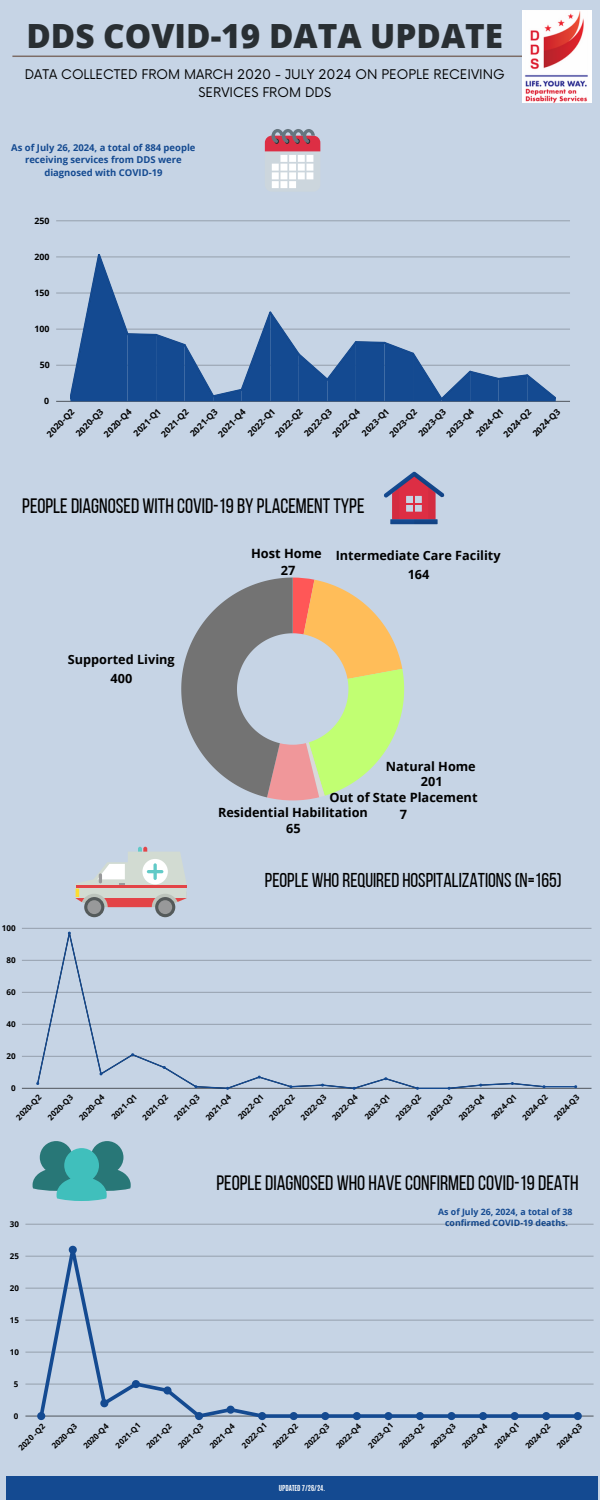
<style>
.page{position:relative;width:600px;height:1500px;background:#c6d4e5}
.page>*{position:absolute;margin:0;border:0;box-sizing:border-box;transform-origin:0 0}
.t1{font:800 33.3px "Open Sans";color:#292f33}
.t2{font:20.8px "Bebas Neue";color:#000}
.t3{font:20px "Bebas Neue";color:#000}
.t4{font:13px/18px "Now";color:#000;text-align:center}
.t5{font:700 12.8px/17.2px "Open Sans";color:#000;text-align:center}
.t6{font:700 12.7px/18.5px "Open Sans";color:#000;text-align:center}
.t7{font:700 9.5px/12.6px "Open Sans";color:#144a91;text-align:center}
.t8{font:700 8.8px "Open Sans";color:#000}
.t9{font:700 8.8px/11.7px "Open Sans";color:#144a91;text-align:center}
.t10{font:700 8.1px "Open Sans";color:#000}
.t11{font:700 8px "Open Sans";color:#000}
.t12{font:700 6.9px "Antonio";color:#fdfdfd}
</style>
<div class="page">
<div style="left:6px;top:1476px;width:592px;height:24px;background:#144a91"></div>
<hr style="left:12px;top:56px;width:510px;height:1px;background:#7d6d67">
<hr style="left:56px;top:401px;width:514px;height:1px;background:#465d7b">
<hr style="left:56px;top:365px;width:514px;height:1px;background:#a1acba">
<hr style="left:56px;top:329px;width:514px;height:1px;background:#a6b2c1">
<hr style="left:56px;top:293px;width:514px;height:1px;background:#acb8c7">
<hr style="left:56px;top:257px;width:514px;height:1px;background:#b1becd">
<hr style="left:56px;top:220px;width:514px;height:1px;background:#a3afbd">
<svg style="left:70px;top:255px;width:486px;height:146px"></svg>
<img style="left:522px;top:11px;width:69px;height:92px">
<svg style="left:265px;top:129px;width:55px;height:60px"></svg>
<svg style="left:384px;top:472px;width:61px;height:52px"></svg>
<svg style="left:33px;top:1141px;width:98px;height:60px"></svg>
<svg style="left:138px;top:847px;width:4px;height:10px"></svg>
<svg style="left:143px;top:847px;width:4px;height:10px"></svg>
<svg style="left:76px;top:852px;width:110px;height:65px"></svg>
<hr style="left:22px;top:1088px;width:570px;height:1px;background:#656c75">
<hr style="left:22px;top:1056px;width:570px;height:1px;background:#9da8b6">
<hr style="left:22px;top:1024px;width:570px;height:1px;background:#9da8b6">
<hr style="left:22px;top:992px;width:570px;height:1px;background:#9da8b6">
<hr style="left:22px;top:960px;width:570px;height:1px;background:#9da8b6">
<hr style="left:22px;top:928px;width:570px;height:1px;background:#9ca7b5">
<hr style="left:417px;top:1088px;width:32px;height:1px;background:#144a91">
<hr style="left:544px;top:1086px;width:32px;height:1px;background:#144a91">
<svg style="left:36px;top:932px;width:383px;height:158px"></svg>
<svg style="left:448px;top:1082px;width:98px;height:8px"></svg>
<hr style="left:25px;top:1416px;width:569px;height:1px;background:#000;opacity:.6">
<hr style="left:25px;top:1384px;width:569px;height:1px;background:#a9b5c3">
<hr style="left:25px;top:1352px;width:569px;height:1px;background:#a7b3c1">
<hr style="left:25px;top:1320px;width:569px;height:1px;background:#a6b2c1">
<hr style="left:25px;top:1288px;width:569px;height:1px;background:#a5b1bf">
<hr style="left:25px;top:1256px;width:569px;height:1px;background:#a4b0be">
<hr style="left:25px;top:1224px;width:569px;height:1px;background:#a3aebc">
<svg style="left:266px;top:1414px;width:24px;height:4px"></svg>
<svg style="left:298px;top:1414px;width:23px;height:4px"></svg>
<svg style="left:329px;top:1414px;width:24px;height:4px"></svg>
<svg style="left:361px;top:1414px;width:23px;height:4px"></svg>
<svg style="left:392px;top:1414px;width:24px;height:4px"></svg>
<svg style="left:424px;top:1414px;width:23px;height:4px"></svg>
<svg style="left:456px;top:1414px;width:23px;height:4px"></svg>
<svg style="left:487px;top:1414px;width:24px;height:4px"></svg>
<svg style="left:519px;top:1414px;width:23px;height:4px"></svg>
<svg style="left:550px;top:1414px;width:24px;height:4px"></svg>
<svg style="left:37px;top:1245px;width:229px;height:176px"></svg>
<svg style="left:290px;top:1412px;width:8px;height:8px"></svg>
<svg style="left:321px;top:1412px;width:8px;height:8px"></svg>
<svg style="left:353px;top:1412px;width:8px;height:8px"></svg>
<svg style="left:384px;top:1412px;width:8px;height:8px"></svg>
<svg style="left:416px;top:1412px;width:8px;height:8px"></svg>
<svg style="left:447px;top:1412px;width:9px;height:8px"></svg>
<svg style="left:479px;top:1412px;width:8px;height:8px"></svg>
<svg style="left:511px;top:1412px;width:8px;height:8px"></svg>
<svg style="left:542px;top:1412px;width:8px;height:8px"></svg>
<svg style="left:574px;top:1412px;width:8px;height:8px"></svg>
<svg style="left:181px;top:578px;width:223px;height:222px"></svg>
<p class="t1" style="left:26px;top:12px;width:478px">DDS COVID-19 DATA UPDATE</p>
<h5 class="t4" style="left:25px;top:66px;width:482px">DATA COLLECTED FROM MARCH 2020 - JULY 2024 ON PEOPLE RECEIVING<br>SERVICES FROM DDS</h5>
<h4 class="t7" style="left:11px;top:141px;width:186px">As of July 26, 2024, a total of 884 people receiving services from DDS were diagnosed with COVID-19</h4>
<p class="t8" style="left:35px;top:214px;width:16px">250</p>
<p class="t8" style="left:35px;top:251px;width:16px">200</p>
<p class="t8" style="left:35px;top:287px;width:16px">150</p>
<p class="t8" style="left:35px;top:323px;width:16px">100</p>
<p class="t8" style="left:40px;top:359px;width:11px">50</p>
<p class="t8" style="left:44px;top:395px;width:6px">0</p>
<p class="t8" style="left:44px;top:431px;width:36px;rotate:-45deg">2020-Q2</p>
<p class="t8" style="left:73px;top:430px;width:36px;rotate:-45deg">2020-Q3</p>
<p class="t8" style="left:101px;top:431px;width:36px;rotate:-45deg">2020-Q4</p>
<p class="t8" style="left:130px;top:430px;width:36px;rotate:-45deg">2021-Q1</p>
<p class="t8" style="left:158px;top:431px;width:36px;rotate:-45deg">2021-Q2</p>
<p class="t8" style="left:187px;top:430px;width:36px;rotate:-45deg">2021-Q3</p>
<p class="t8" style="left:215px;top:431px;width:36px;rotate:-45deg">2021-Q4</p>
<p class="t8" style="left:245px;top:430px;width:36px;rotate:-45deg">2022-Q1</p>
<p class="t8" style="left:272px;top:431px;width:36px;rotate:-45deg">2022-Q2</p>
<p class="t8" style="left:301px;top:430px;width:36px;rotate:-45deg">2022-Q3</p>
<p class="t8" style="left:329px;top:431px;width:36px;rotate:-45deg">2022-Q4</p>
<p class="t8" style="left:359px;top:430px;width:36px;rotate:-45deg">2023-Q1</p>
<p class="t8" style="left:386px;top:431px;width:36px;rotate:-45deg">2023-Q2</p>
<p class="t8" style="left:415px;top:430px;width:36px;rotate:-45deg">2023-Q3</p>
<p class="t8" style="left:444px;top:431px;width:36px;rotate:-45deg">2023-Q4</p>
<p class="t8" style="left:473px;top:430px;width:36px;rotate:-45deg">2024-Q1</p>
<p class="t8" style="left:501px;top:431px;width:36px;rotate:-45deg">2024-Q2</p>
<p class="t8" style="left:530px;top:430px;width:36px;rotate:-45deg">2024-Q3</p>
<h2 class="t2" style="left:22px;top:497px;width:344px">PEOPLEDIAGNOSED WITH COVID-19BY PLACEMENTTYPE</h2>
<p class="t10" style="left:2px;top:923px;width:15px">100</p>
<p class="t10" style="left:7px;top:955px;width:11px">80</p>
<p class="t10" style="left:7px;top:987px;width:11px">60</p>
<p class="t10" style="left:7px;top:1019px;width:11px">40</p>
<p class="t10" style="left:7px;top:1050px;width:11px">20</p>
<p class="t10" style="left:11px;top:1082px;width:6px">0</p>
<h3 class="t6" style="left:68px;top:650px;width:109px">Supported Living<br>400</h3>
<p class="t5" style="left:251px;top:544px;width:72px">Host Home<br>27</p>
<h3 class="t6" style="left:336px;top:546px;width:166px">Intermediate Care Facility<br>164</h3>
<h3 class="t6" style="left:386px;top:758px;width:91px;line-height:15.5px">Natural Home<br>201</h3>
<h2 class="t5" style="left:329px;top:788px;width:150px">Out of State Placement<br>7</h2>
<h3 class="t6" style="left:218px;top:804px;width:151px;line-height:15.5px">Residential Habilitation<br>65</h3>
<p class="t3" style="left:265px;top:872px;width:298px">PEOPLE WHOREQUIRED HOSPITALIZATIONS(N=165)</p>
<p class="t10" style="left:13px;top:1115px;width:34px;rotate:-45deg">2020-Q2</p>
<p class="t10" style="left:45px;top:1115px;width:34px;rotate:-45deg">2020-Q3</p>
<p class="t10" style="left:76px;top:1115px;width:34px;rotate:-45deg">2020-Q4</p>
<p class="t10" style="left:109px;top:1114px;width:34px;rotate:-45deg">2021-Q1</p>
<p class="t10" style="left:140px;top:1115px;width:34px;rotate:-45deg">2021-Q2</p>
<p class="t10" style="left:172px;top:1115px;width:34px;rotate:-45deg">2021-Q3</p>
<p class="t10" style="left:203px;top:1115px;width:34px;rotate:-45deg">2021-Q4</p>
<p class="t10" style="left:235px;top:1114px;width:34px;rotate:-45deg">202 -Q1</p>
<p class="t10" style="left:266px;top:1115px;width:34px;rotate:-45deg">202 -Q2</p>
<p class="t10" style="left:298px;top:1115px;width:34px;rotate:-45deg">202 -Q3</p>
<p class="t10" style="left:330px;top:1115px;width:34px;rotate:-45deg">202 -Q4</p>
<p class="t10" style="left:362px;top:1114px;width:34px;rotate:-45deg">2023-Q1</p>
<p class="t10" style="left:393px;top:1115px;width:34px;rotate:-45deg">2023-Q2</p>
<p class="t10" style="left:425px;top:1115px;width:34px;rotate:-45deg">2023-Q3</p>
<p class="t10" style="left:456px;top:1115px;width:34px;rotate:-45deg">2023-Q4</p>
<p class="t10" style="left:489px;top:1114px;width:34px;rotate:-45deg">2024-Q1</p>
<p class="t10" style="left:520px;top:1115px;width:34px;rotate:-45deg">2024-Q2</p>
<p class="t10" style="left:551px;top:1115px;width:34px;rotate:-45deg">2024-Q3</p>
<p class="t11" style="left:10px;top:1218px;width:11px">30</p>
<p class="t11" style="left:10px;top:1250px;width:11px">25</p>
<p class="t11" style="left:10px;top:1282px;width:11px">20</p>
<p class="t11" style="left:10px;top:1314px;width:11px">15</p>
<p class="t11" style="left:10px;top:1346px;width:11px">10</p>
<p class="t11" style="left:14px;top:1378px;width:6px">5</p>
<p class="t11" style="left:14px;top:1410px;width:6px">0</p>
<h4 class="t2" style="left:216px;top:1174px;width:364px">PEOPLEDIAGNOSED WHO HAVECONFIRMEDCOVID-19DEATH</h4>
<p class="t9" style="left:438px;top:1205px;width:136px">As of July 26, 2024, a total of 38 confirmed COVID-19 deaths.</p>
<p class="t11" style="left:16px;top:1445px;width:35px;rotate:-45deg">2020 -Q2</p>
<p class="t11" style="left:49px;top:1443px;width:33px;rotate:-45deg">2020-Q3</p>
<p class="t11" style="left:81px;top:1443px;width:33px;rotate:-45deg">2020-Q4</p>
<p class="t11" style="left:113px;top:1443px;width:33px;rotate:-45deg">2021-Q1</p>
<p class="t11" style="left:144px;top:1443px;width:33px;rotate:-45deg">2021-Q2</p>
<p class="t11" style="left:176px;top:1443px;width:33px;rotate:-45deg">2021-Q3</p>
<p class="t11" style="left:207px;top:1443px;width:33px;rotate:-45deg">2021-Q4</p>
<p class="t11" style="left:239px;top:1443px;width:33px;rotate:-45deg">2022-Q1</p>
<p class="t11" style="left:270px;top:1443px;width:33px;rotate:-45deg">2022-Q2</p>
<p class="t11" style="left:302px;top:1443px;width:33px;rotate:-45deg">2022-Q3</p>
<p class="t11" style="left:333px;top:1443px;width:33px;rotate:-45deg">2022-Q4</p>
<p class="t11" style="left:365px;top:1443px;width:33px;rotate:-45deg">2023-Q1</p>
<p class="t11" style="left:396px;top:1443px;width:33px;rotate:-45deg">2023-Q2</p>
<p class="t11" style="left:428px;top:1443px;width:33px;rotate:-45deg">2023-Q3</p>
<p class="t11" style="left:460px;top:1443px;width:33px;rotate:-45deg">2023-Q4</p>
<p class="t11" style="left:492px;top:1443px;width:33px;rotate:-45deg">2024-Q1</p>
<p class="t11" style="left:523px;top:1443px;width:33px;rotate:-45deg">2024-Q2</p>
<p class="t11" style="left:554px;top:1443px;width:33px;rotate:-45deg">2024-Q3</p>
<h1 class="t12" style="left:279px;top:1483px;width:48px">UPDATED 7/26/24.</h1>
</div>
